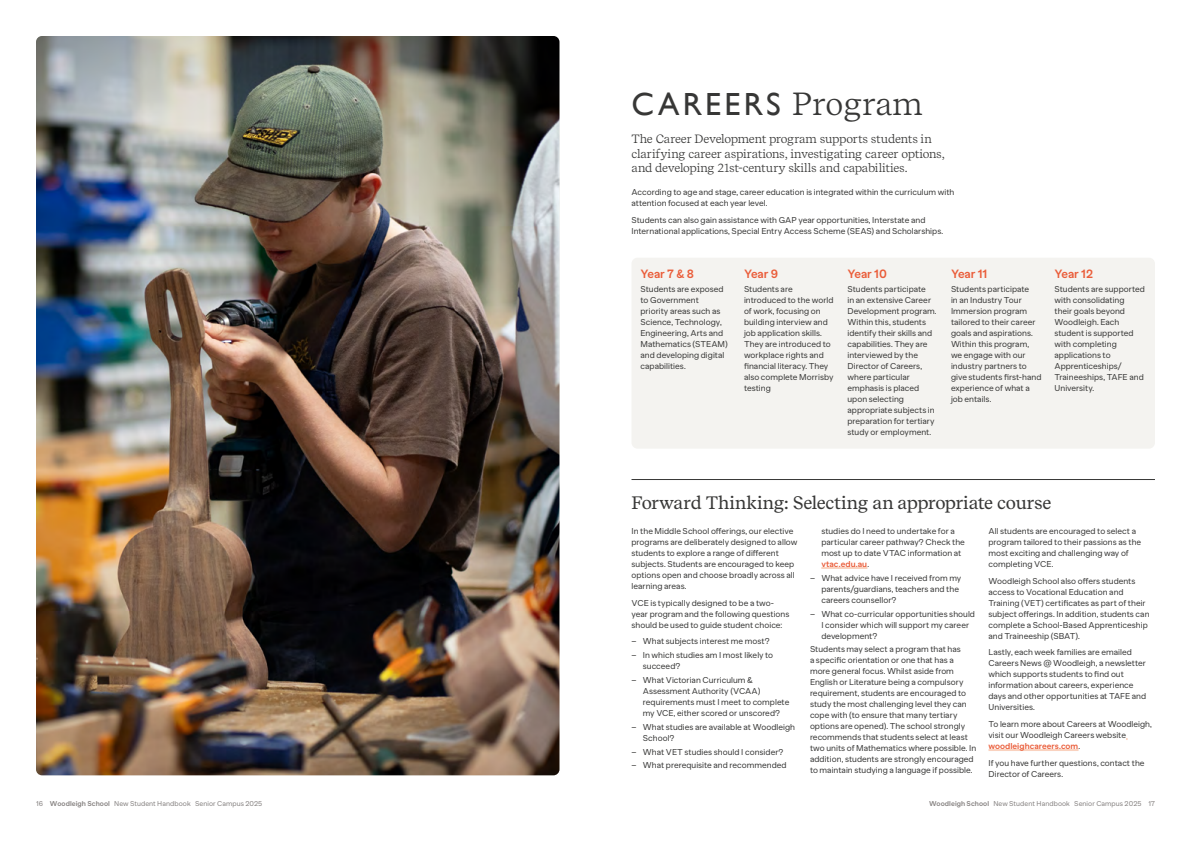
<style>
.page{position:relative;width:1191px;height:842px;background:#fff}
.page>*{position:absolute;margin:0;border:0;box-sizing:border-box;transform-origin:0 0}
.t1{font:32px "Gill Sans";letter-spacing:.1em;color:#373736}
.t2{font:18px "Recife Text";letter-spacing:-.015em;color:#373736}
.t3{font:12px/14.4px "Recife Text";letter-spacing:-.02em;color:#373736}
.t4{font:700 12px "MNKY Banana Grotesk";letter-spacing:-.01em;color:#ea5d3a}
.t5{font:8.5px/11px "MNKY Banana Grotesk";letter-spacing:.005em;color:#373736}
.t6{font:7px "MNKY Banana Grotesk";letter-spacing:.01em;color:#858180}
.s1{font-family:"Recife Text"}
.s2{font-weight:700;color:#ea5d3a}
.s3{font-weight:700}
</style>
<div class="page">
<img style="left:36px;top:36px;width:523px;height:739px">
<hr style="left:821px;top:567px;width:46px;height:2px;background:#fad2bf">
<hr style="left:988px;top:749px;width:90px;height:2px;background:#fad2bf">
<div style="left:631px;top:258px;width:524px;height:191px;background:#f4f3f0;border-radius:6px"></div>
<hr style="left:631px;top:479px;width:524px;height:1px;background:#373736">
<h1 class="t1" style="left:631px;top:85px;width:293px">CAREERS <span class="s1">Program</span></h1>
<h3 class="t3" style="left:631px;top:131px;width:315px">The Career Development program supports students in clarifying career aspirations, investigating career options, and developing 21st-century skills and capabilities.</h3>
<p class="t5" style="left:631px;top:187px;width:324px">According to age and stage, career education is integrated within the curriculum with attention focused at each year level.</p>
<p class="t5" style="left:631px;top:214px;width:313px">Students can also gain assistance with GAP year opportunities, Interstate and<br>International applications, Special Entry Access Scheme (SEAS) and Scholarships.</p>
<h3 class="t4" style="left:640px;top:267px;width:55px">Year 7 &amp; 8</h3>
<p class="t5" style="left:640px;top:284px;width:89px">Students are exposed to Government priority areas such as<br>Science, Technology,<br>Engineering, Arts and<br>Mathematics (STEAM) and developing digital capabilities.</p>
<h3 class="t4" style="left:744px;top:267px;width:36px">Year 9</h3>
<p class="t5" style="left:744px;top:284px;width:91px">Students are introduced to the world of work, focusing on building interview and job application skills.<br>They are introduced to workplace rights and financial literacy. They also complete Morrisby testing</p>
<h3 class="t4" style="left:847px;top:267px;width:41px">Year 10</h3>
<p class="t5" style="left:847px;top:284px;width:91px">Students participate<br>in an extensive Career<br>Development program.<br>Within this, students identify their skills and capabilities. They are interviewed by the<br>Director of Careers, where particular emphasis is placed upon selecting appropriate subjects in preparation for tertiary study or employment.</p>
<h3 class="t4" style="left:951px;top:267px;width:38px">Year 11</h3>
<p class="t5" style="left:951px;top:284px;width:92px">Students participate<br>in an Industry Tour<br>Immersion program tailored to their career goals and aspirations.<br>Within this program, we engage with our industry partners to give students first-hand experience of what a job entails.</p>
<h3 class="t4" style="left:1054px;top:267px;width:40px">Year 12</h3>
<p class="t5" style="left:1054px;top:284px;width:92px">Students are supported with consolidating<br>their goals beyond<br>Woodleigh. Each student is supported with completing applications to<br>Apprenticeships/<br>Traineeships, TAFE and<br>University.</p>
<h2 class="t2" style="left:631px;top:489px;width:421px">Forward Thinking: Selecting an appropriate course</h2>
<p class="t5" style="left:631px;top:526px;width:167px">In the Middle School offerings, our elective programs are deliberately designed to allow students to explore a range of different subjects. Students are encouraged to keep options open and choose broadly across all learning areas.</p>
<p class="t5" style="left:631px;top:597px;width:159px">VCE is typically designed to be a two&shy;year program and the following questions should be used to guide student choice:</p>
<p class="t5" style="left:631px;top:636px;width:140px">– What subjects interest me most?</p>
<p class="t5" style="left:643px;top:650px;width:132px;text-indent:-11px">– In which studies am I most likely to succeed?</p>
<p class="t5" style="left:643px;top:675px;width:148px;text-indent:-11px">– What Victorian Curriculum &amp;<br>Assessment Authority (VCAA) requirements must I meet to complete my VCE, either scored or unscored?</p>
<p class="t5" style="left:643px;top:721px;width:154px;text-indent:-11px">– What studies are available at Woodleigh<br>School?</p>
<p class="t5" style="left:631px;top:746px;width:153px">– What VET studies should I consider?</p>
<p class="t5" style="left:631px;top:760px;width:157px">– What prerequisite and recommended</p>
<p class="t5" style="left:821px;top:526px;width:145px">studies do I need to undertake for a particular career pathway? Check the most up to date VTAC information at <span class="s2">vtac.edu.au</span>.</p>
<p class="t5" style="left:821px;top:572px;width:141px;text-indent:-11px">– What advice have I received from my parents/guardians, teachers and the careers counsellor?</p>
<p class="t5" style="left:821px;top:608px;width:155px;text-indent:-11px">– What co-curricular opportunities should<br>I consider which will support my career development?</p>
<p class="t5" style="left:810px;top:644px;width:168px">Students may select a program that has<br>a specific orientation or one that has a<br>more general focus. Whilst aside from English or Literature being a compulsory requirement, students are encouraged to study the most challenging level they can cope with (to ensure that many tertiary options are opened). The school strongly recommends that students select at least two units of Mathematics where possible. In addition, students are strongly encouraged to maintain studying a language if possible.</p>
<p class="t5" style="left:988px;top:526px;width:154px">All students are encouraged to select a program tailored to their passions as the most exciting and challenging way of completing VCE.</p>
<p class="t5" style="left:988px;top:575px;width:162px">Woodleigh School also offers students access to Vocational Education and Training (VET) certificates as part of their subject offerings. In addition, students can complete a School-Based Apprenticeship and Traineeship (SBAT).</p>
<p class="t5" style="left:988px;top:647px;width:159px">Lastly, each week families are emailed Careers News @ Woodleigh, a newsletter which supports students to find out information about careers, experience days and other opportunities at TAFE and Universities.</p>
<p class="t5" style="left:988px;top:719px;width:165px">To learn more about Careers at Woodleigh, visit our Woodleigh Careers website <span class="s2">woodleighcareers.com</span>.</p>
<p class="t5" style="left:988px;top:757px;width:158px">If you have further questions, contact the<br>Director of Careers.</p>
<p class="t6" style="left:36px;top:800px;width:228px">16 <span class="s3">Woodleigh School</span> New Student Handbook Senior Campus 2025</p>
<p class="t6" style="left:929px;top:800px;width:227px"><span class="s3">Woodleigh School</span> New Student Handbook Senior Campus 2025 17</p>
</div>
